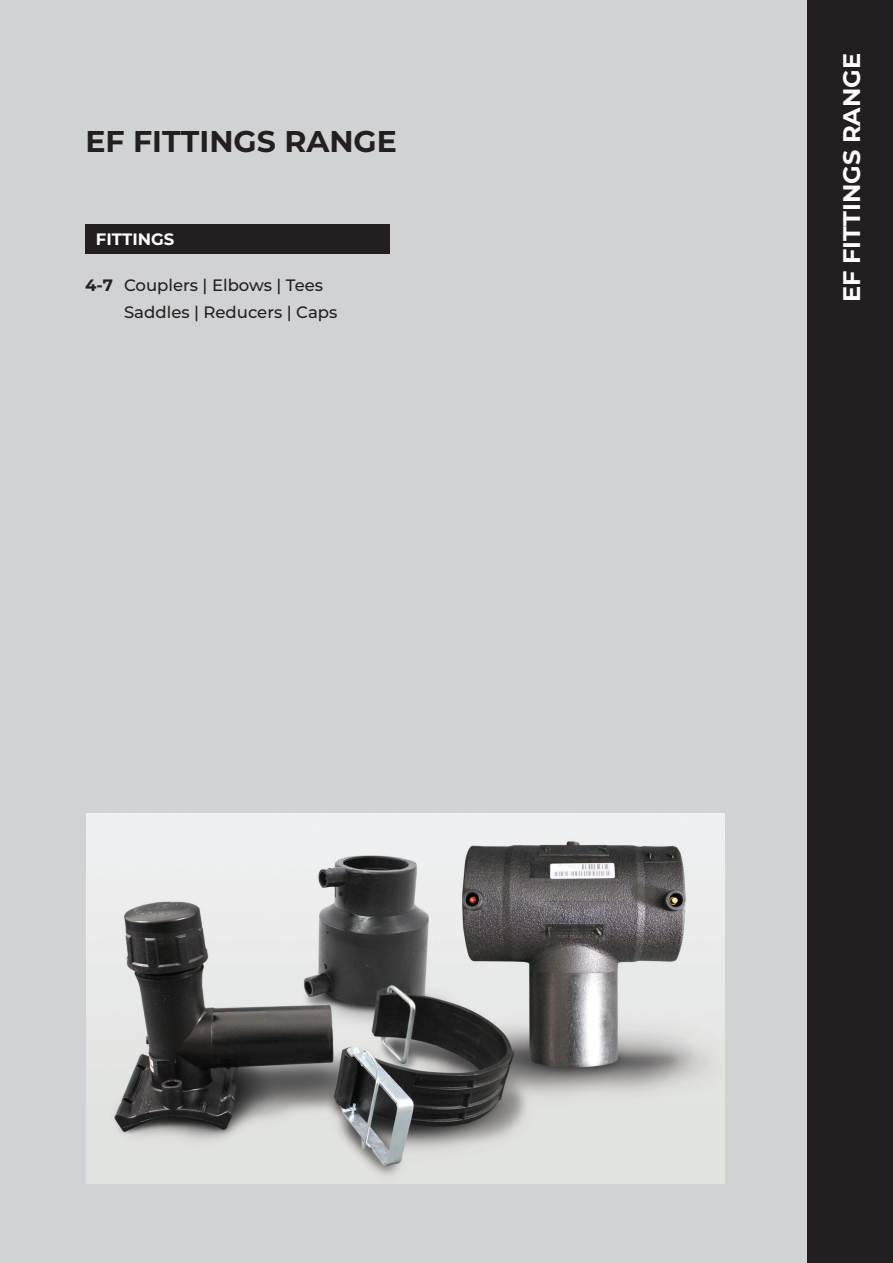
<style>
.page{position:relative;width:893px;height:1263px;background:#d1d2d4}
.page>*{position:absolute;margin:0;border:0;box-sizing:border-box;transform-origin:0 0}
.t1{font:700 30px "Montserrat";color:#231f20}
.t2{font:700 24px "Montserrat";color:#fff}
.t3{font:500 16.5px/27px "Montserrat";color:#231f20}
.t4{font:700 16.5px "Montserrat";color:#fff}
.s1{font-weight:700}
</style>
<div class="page">
<div style="left:808px;top:0;width:85px;height:1263px;background:#231f20"></div>
<div style="left:85px;top:224px;width:305px;height:30px;background:#231f20"></div>
<img style="left:86px;top:813px;width:638px;height:370px">
<h1 class="t1" style="left:85px;top:124px;width:313px">EF FITTINGS RANGE</h1>
<p class="t4" style="left:96px;top:229px;width:80px">FITTINGS</p>
<p class="t3" style="left:124px;top:273px;width:215px;text-indent:-39px"><span class="s1">4-7</span> Couplers | Elbows | Tees<br>Saddles | Reducers | Caps</p>
<h2 class="t2" style="left:838px;top:302px;width:251px;rotate:-90deg">EF FITTINGS RANGE</h2>
</div>
